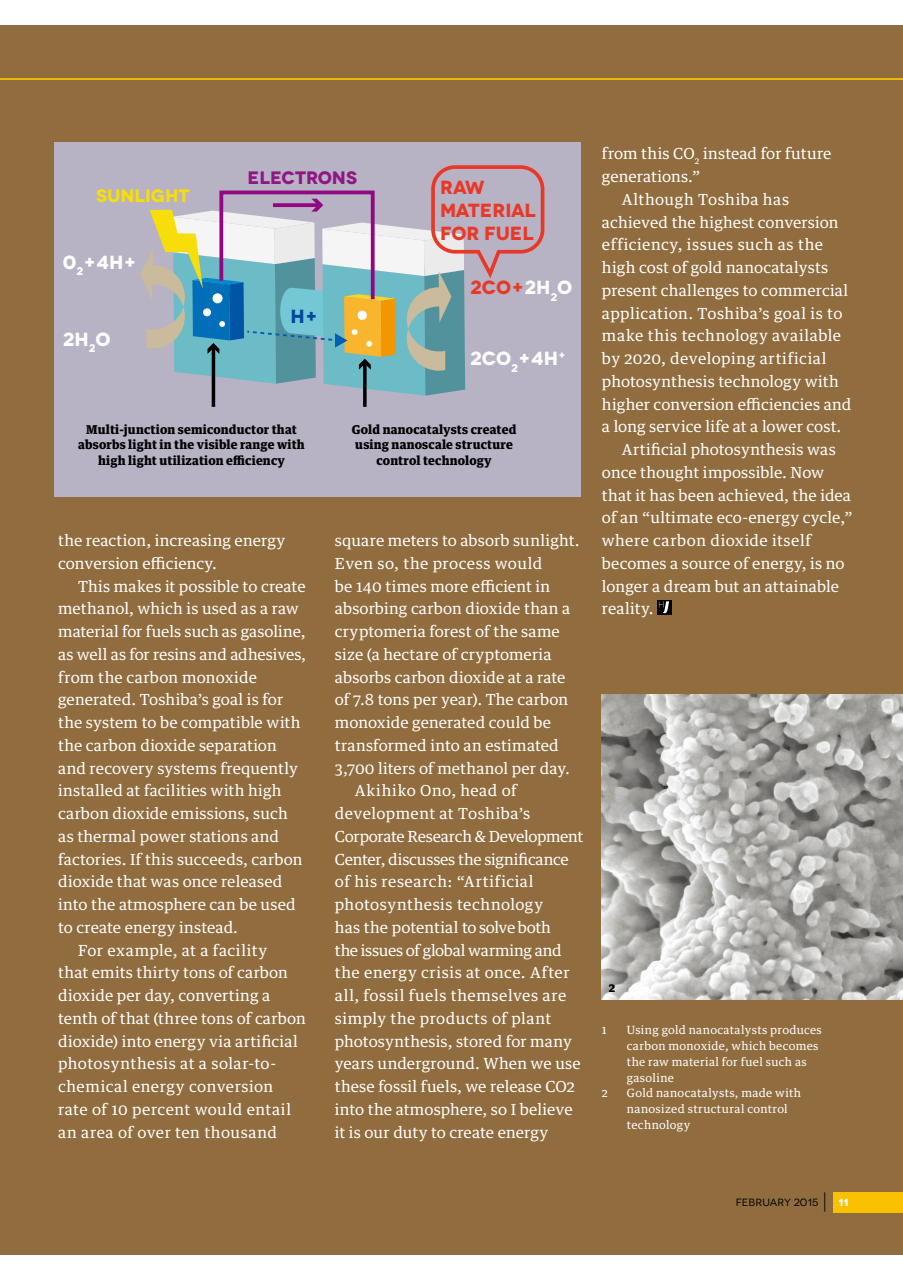
<style>
.page{position:relative;width:903px;height:1275px;background:#fff}
.page>*{position:absolute;margin:0;border:0;box-sizing:border-box;transform-origin:0 0}
.t1{font:700 19.07px/22.8px "Novecentowide";letter-spacing:-.005em;color:#e83828}
.t2{font:700 19.07px "Novecentowide";color:#fff}
.t3{font:700 19.07px "Novecentowide";color:#00469d}
.t4{font:700 18.03px "Novecentowide";color:#901783}
.t5{font:700 18.03px "Novecentowide";color:#f7de0a}
.A2_Body_Main{font:15.4px/22.8px "Guardian Text Egyp";letter-spacing:.01em;color:#fff}
.A6_caption{font:900 12.25px/15.8px "Guardian Text Egyp";letter-spacing:.015em;color:#000;text-align:center}
.t6{font:11.38px/15.8px "Guardian Text Egyp";letter-spacing:.025em;color:#fff}
.t7{font:10.5px "Novecentowide";letter-spacing:.015em;color:#000}
.s1{color:#fff}
.s2{font-weight:300;font-size:22.75px}
.s3{font-weight:700;color:#fff}
</style>
<div class="page">
<div style="left:0;top:26px;width:903px;height:1229px;background:#906c3e"></div>
<div style="left:833px;top:1192px;width:70px;height:20px;background:#fac100"></div>
<hr style="left:0;top:78px;width:903px;height:2px;background:#ecb607">
<div style="left:54px;top:142px;width:526px;height:354px;background:#b7b2c4"></div>
<img style="left:602px;top:694px;width:301px;height:306px">
<svg style="left:657px;top:600px;width:14px;height:14px"></svg>
<svg style="left:659px;top:601px;width:10px;height:12px"></svg>
<hr style="left:212px;top:347px;width:3px;height:60px;background:#000">
<svg style="left:363px;top:396px;width:4px;height:11px"></svg>
<svg style="left:140px;top:165px;width:405px;height:231px"></svg>
<p class="t5" style="left:96px;top:185px;width:95px">SUNLIGHT</p>
<p class="t2" style="left:63px;top:250px;width:75px">0<sub>2</sub>+4H+</p>
<p class="t2" style="left:63px;top:327px;width:49px">2H<sub>2</sub>O</p>
<p class="t4" style="left:248px;top:166px;width:111px">ELECTRONS</p>
<p class="t3" style="left:290px;top:305px;width:29px">H+</p>
<p class="t1" style="left:440px;top:176px;width:97px">RAW<br>MATERIAL<br>FOR FUEL</p>
<p class="t1" style="left:470px;top:276px;width:104px">2CO+<span class="s1">2H</span><sub>2</sub><span class="s1">O</span></p>
<p class="t2" style="left:470px;top:347px;width:97px">2CO<sub>2</sub>+4H<sup>+</sup></p>
<p class="A6_caption" style="left:78px;top:420px;width:228px">Multi-junction semiconductor that absorbs light in the visible range with high light utilization efficiency</p>
<p class="A6_caption" style="left:352px;top:420px;width:166px">Gold nanocatalysts created using nanoscale structure control technology</p>
<p class="A2_Body_Main" style="left:58px;top:528px;width:229px">the reaction, increasing energy conversion efficiency.</p>
<p class="A2_Body_Main" style="left:58px;top:573px;width:249px;text-indent:20px">This makes it possible to create methanol, which is used as a raw material for fuels such as gasoline, as well as for resins and adhesives, from the carbon monoxide generated. Toshiba’s goal is for the system to be compatible with the carbon dioxide separation and recovery systems frequently installed at facilities with high carbon dioxide emissions, such as thermal power stations and factories. If this succeeds, carbon dioxide that was once released into the atmosphere can be used to create energy instead.</p>
<p class="A2_Body_Main" style="left:58px;top:937px;width:249px;text-indent:20px">For example, at a facility<br>that emits thirty tons of carbon dioxide per day, converting a tenth of that (three tons of carbon dioxide) into energy via artificial photosynthesis at a solar-to&shy;chemical energy conversion rate of 10 percent would entail an area of over ten thousand</p>
<p class="A2_Body_Main" style="left:335px;top:528px;width:246px">square meters to absorb sunlight.<br>Even so, the process would<br>be 140 times more efficient in absorbing carbon dioxide than a cryptomeria forest of the same size (a hectare of cryptomeria absorbs carbon dioxide at a rate of 7.8 tons per year). The carbon monoxide generated could be transformed into an estimated<br>3,700 liters of methanol per day.</p>
<p class="A2_Body_Main" style="left:335px;top:778px;width:250px;text-indent:20px">Akihiko Ono, head of development at Toshiba’s<br>Corporate Research &amp; Development<br>Center, discusses the significance of his research: “Artificial photosynthesis technology<br>has the potential to solve both<br>the issues of global warming and the energy crisis at once. After all, fossil fuels themselves are simply the products of plant photosynthesis, stored for many years underground. When we use these fossil fuels, we release CO2 into the atmosphere, so I believe it is our duty to create energy</p>
<p class="A2_Body_Main" style="left:602px;top:141px;width:231px">from this CO<sub>2</sub> instead for future generations.”</p>
<p class="A2_Body_Main" style="left:602px;top:186px;width:251px;text-indent:20px">Although Toshiba has achieved the highest conversion efficiency, issues such as the high cost of gold nanocatalysts present challenges to commercial application. Toshiba’s goal is to make this technology available by 2020, developing artificial photosynthesis technology with higher conversion efficiencies and a long service life at a lower cost.</p>
<p class="A2_Body_Main" style="left:602px;top:437px;width:252px;text-indent:20px">Artificial photosynthesis was once thought impossible. Now that it has been achieved, the idea of an “ultimate eco-energy cycle,” where carbon dioxide itself becomes a source of energy, is no longer a dream but an attainable reality.</p>
<p class="A6_caption" style="left:609px;top:979px;width:8px">2</p>
<p class="t6" style="left:602px;top:1021px;width:6px">1</p>
<p class="t6" style="left:627px;top:1021px;width:197px">Using gold nanocatalysts produces carbon monoxide, which becomes the raw material for fuel such as gasoline</p>
<p class="t6" style="left:602px;top:1084px;width:7px">2</p>
<p class="t6" style="left:627px;top:1084px;width:176px">Gold nanocatalysts, made with nanosized structural control technology</p>
<p class="t7" style="left:736px;top:1196px;width:114px">FEBRUARY 2015 <span class="s2">|</span> <span class="s3">11</span></p>
</div>
